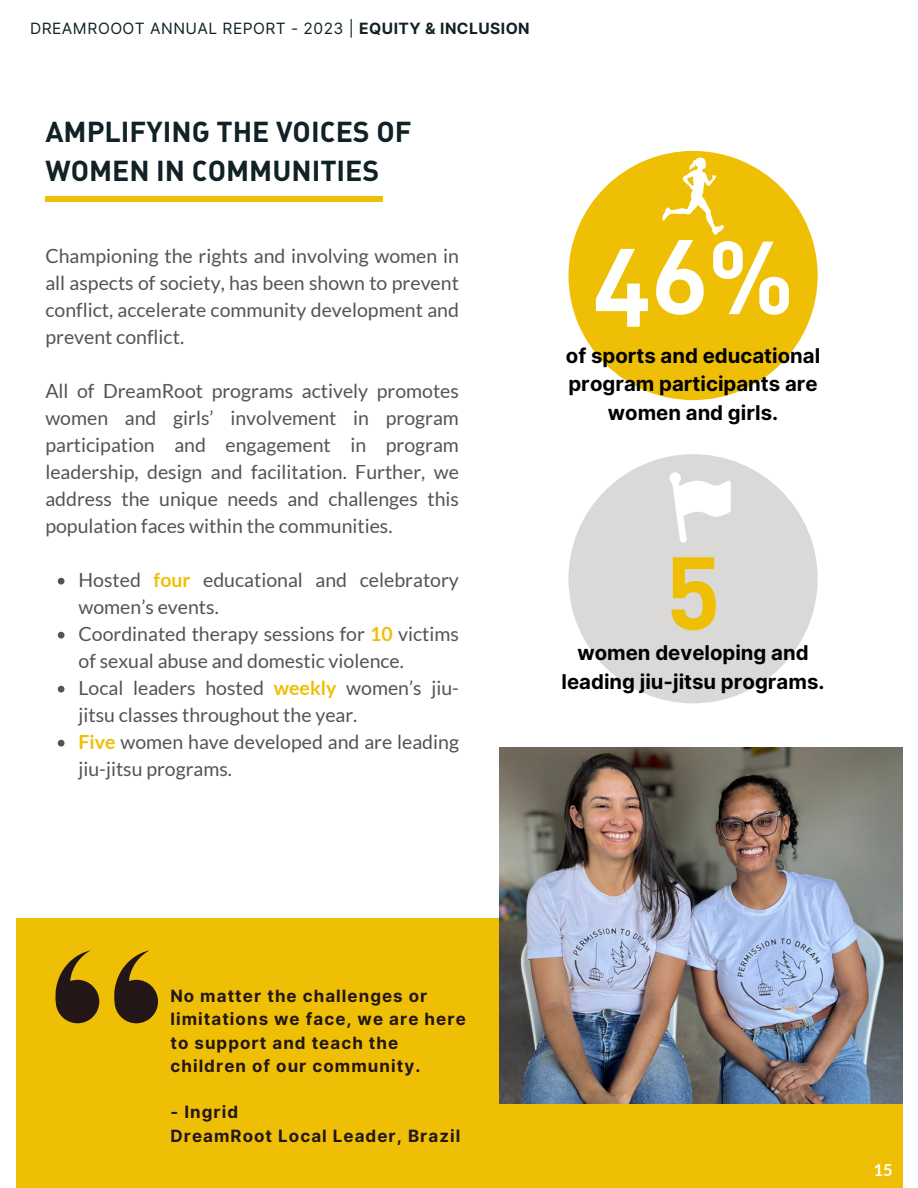
<style>
.page{position:relative;width:918px;height:1188px;background:#fff}
.page>*{position:absolute;margin:0;border:0;box-sizing:border-box;transform-origin:0 0}
.t1{font:101.85px "DIN Bold Alternate";color:#fffffe}
.t2{font:101.85px "DIN Bold Alternate";color:#efbf05}
.t3{font:28.5px/39.3px "DIN Bold Alternate";color:#102226}
.t4{font:700 20.4px/28.5px "Inter";color:#000;text-align:center}
.t5{font:19.5px/27px "Lato";color:#545454}
.t6{font:700 16.95px/23.2px "Inter";letter-spacing:.06em;color:#231616}
.t7{font:700 16.5px "Lato";color:#fffffe}
.t8{font:15.6px "Inter";letter-spacing:.03em;color:#102226}
.s1{font-weight:700}
.s2{font-weight:700;color:#efbf05}
</style>
<div class="page">
<div style="left:16px;top:919px;width:886px;height:269px;background:#efbf05"></div>
<img style="left:499px;top:747px;width:403px;height:357px">
<div style="left:568px;top:151px;width:250px;height:249px;background:#efbf05;border-radius:50%"></div>
<div style="left:568px;top:454px;width:250px;height:249px;background:#dad9d8;border-radius:50%"></div>
<div style="left:45px;top:196px;width:338px;height:6px;background:#efbf05"></div>
<svg style="left:55px;top:950px;width:44px;height:73px"></svg>
<svg style="left:114px;top:950px;width:44px;height:73px"></svg>
<svg style="left:662px;top:158px;width:62px;height:77px"></svg>
<svg style="left:669px;top:472px;width:62px;height:70px"></svg>
<svg style="left:58px;top:578px;width:7px;height:7px"></svg>
<svg style="left:58px;top:632px;width:7px;height:7px"></svg>
<svg style="left:58px;top:686px;width:7px;height:7px"></svg>
<svg style="left:58px;top:740px;width:7px;height:7px"></svg>
<h3 class="t8" style="left:30px;top:19px;width:501px">DREAMROOOT ANNUAL REPORT - 2023 | <span class="s1">EQUITY &amp; INCLUSION</span></h3>
<h1 class="t3" style="left:45px;top:111px;width:368px">AMPLIFYING THE VOICES OF<br>WOMEN IN COMMUNITIES</h1>
<h4 class="t5" style="left:45px;top:242px;width:415px;text-align:justify">Championing the rights and involving women in all aspects of society, has been shown to prevent conflict, accelerate community development and prevent conflict.</h4>
<h4 class="t5" style="left:45px;top:377px;width:415px;text-align:justify">All of DreamRoot programs actively promotes women and girls’ involvement in program participation and engagement in program leadership, design and facilitation. Further, we address the unique needs and challenges this population faces within the communities.</h4>
<p class="t5" style="left:79px;top:566px;width:382px">Hosted <span class="s2">four</span> educational and celebratory women’s events.</p>
<p class="t5" style="left:79px;top:620px;width:382px">Coordinated therapy sessions for <span class="s2">10</span> victims of sexual abuse and domestic violence.</p>
<p class="t5" style="left:79px;top:674px;width:382px">Local leaders hosted <span class="s2">weekly</span> women’s jiu&shy;jitsu classes throughout the year.</p>
<p class="t5" style="left:79px;top:728px;width:382px"><span class="s2">Five</span> women have developed and are leading jiu-jitsu programs.</p>
<h3 class="t1" style="left:592px;top:211px;width:204px">46%</h3>
<p class="t4" style="left:566px;top:341px;width:256px">of sports and educational program participants are women and girls.</p>
<p class="t2" style="left:665px;top:515px;width:58px">5</p>
<p class="t4" style="left:562px;top:639px;width:264px">women developing and leading jiu-jitsu programs.</p>
<h5 class="t6" style="left:170px;top:984px;width:297px">No matter the challenges or limitations we face, we are here to support and teach the children of our community.</h5>
<h2 class="t6" style="left:170px;top:1101px;width:69px">- Ingrid</h2>
<p class="t6" style="left:170px;top:1124px;width:292px">DreamRoot Local Leader, Brazil</p>
<p class="t7" style="left:874px;top:1160px;width:21px">15</p>
</div>
